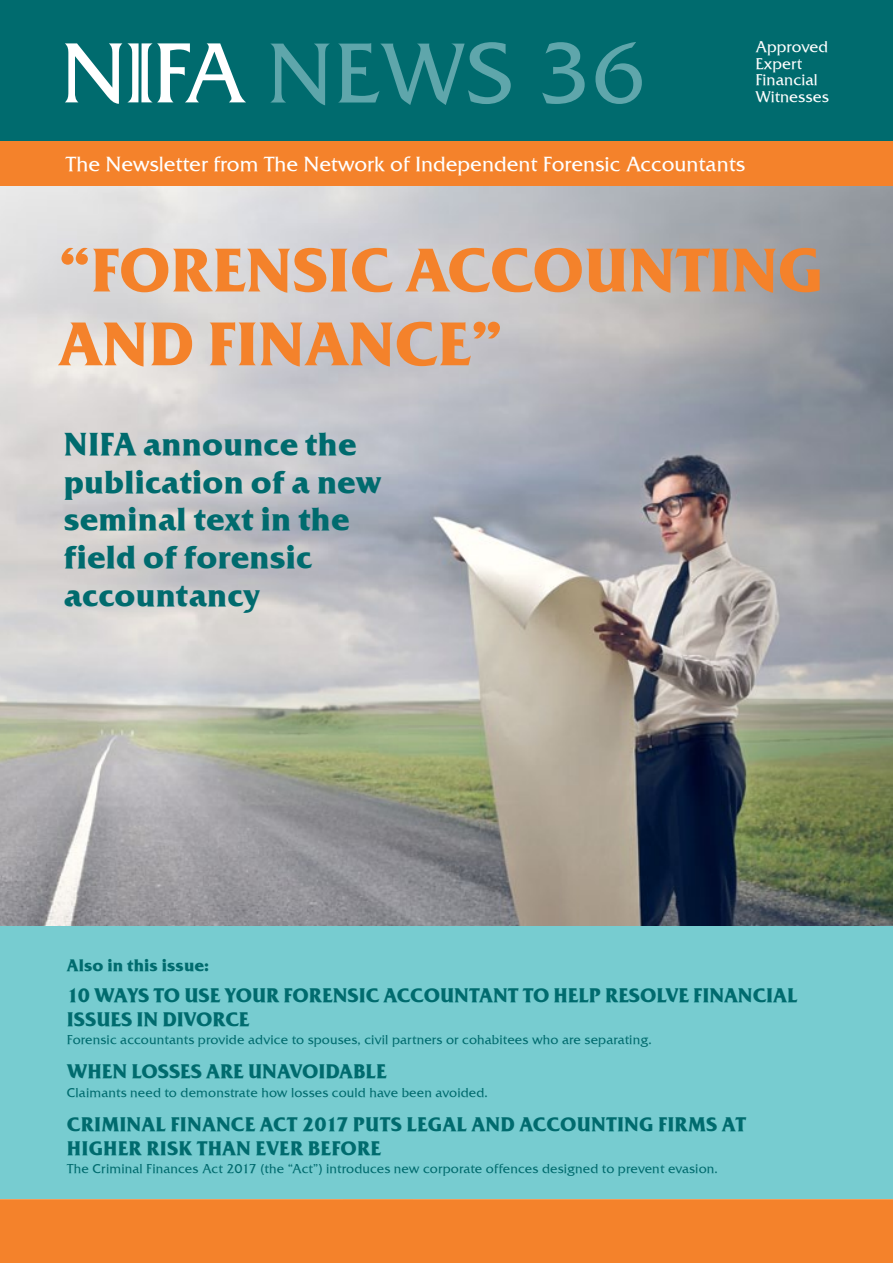
<style>
.page{position:relative;width:893px;height:1263px;background:#fff}
.page>*{position:absolute;margin:0;border:0;box-sizing:border-box;transform-origin:0 0}
.t1{font:84.75px "Friz Quadrata TT";letter-spacing:.005em;color:#5fa6ab}
.t2{font:61.5px/73.8px "Friz Quadrata TT Bold";color:#f4822b}
.t3{font:31.5px/37.8px "Friz Quadrata TT Bold";letter-spacing:.01em;color:#006b6e}
.t4{font:20.25px "Friz Quadrata TT";color:#fff}
.t5{font:19.5px/23.4px "Friz Quadrata TT Bold";color:#006b6e}
.t6{font:16.5px "Friz Quadrata TT Bold";letter-spacing:.01em;color:#006b6e}
.t7{font:15.3px "Friz Quadrata TT";letter-spacing:.005em;color:#fff}
.t8{font:12.75px "Friz Quadrata TT";letter-spacing:.01em;color:#006b6e}
</style>
<div class="page">
<img style="left:0;top:186px;width:893px;height:741px">
<div style="left:0;top:0;width:893px;height:150px;background:#006b6e"></div>
<div style="left:0;top:142px;width:893px;height:44px;background:#f4822b"></div>
<svg style="left:65px;top:43px;width:181px;height:61px"></svg>
<div style="left:0;top:1199px;width:893px;height:64px;background:#f4822b"></div>
<div style="left:0;top:927px;width:893px;height:272px;background:#77ccd0"></div>
<p class="t1" style="left:266px;top:21px;width:381px">NEWS 36</p>
<p class="t7" style="left:755px;top:38px;width:74px">Approved</p>
<p class="t7" style="left:755px;top:54px;width:48px">Expert</p>
<p class="t7" style="left:755px;top:71px;width:64px">Financial</p>
<p class="t7" style="left:755px;top:87px;width:75px">Witnesses</p>
<p class="t4" style="left:66px;top:152px;width:681px">The Newsletter from The Network of Independent Forensic Accountants</p>
<p class="t2" style="left:58px;top:233px;width:766px">“FORENSIC ACCOUNTING<br>AND FINANCE”</p>
<p class="t3" style="left:64px;top:425px;width:319px">NIFA announce the publication of a new seminal text in the field of forensic accountancy</p>
<p class="t6" style="left:67px;top:955px;width:144px">Also in this issue:</p>
<p class="t5" style="left:67px;top:984px;width:732px">10 WAYS TO USE YOUR FORENSIC ACCOUNTANT TO HELP RESOLVE FINANCIAL<br>ISSUES IN DIVORCE</p>
<p class="t8" style="left:67px;top:1032px;width:586px">Forensic accountants provide advice to spouses, civil partners or cohabitees who are separating.</p>
<p class="t5" style="left:67px;top:1060px;width:321px">WHEN LOSSES ARE UNAVOIDABLE</p>
<p class="t8" style="left:67px;top:1085px;width:422px">Claimants need to demonstrate how losses could have been avoided.</p>
<p class="t5" style="left:67px;top:1112px;width:681px">CRIMINAL FINANCE ACT 2017 PUTS LEGAL AND ACCOUNTING FIRMS AT<br>HIGHER RISK THAN EVER BEFORE</p>
<p class="t8" style="left:67px;top:1161px;width:652px">The Criminal Finances Act 2017 (the “Act”) introduces new corporate offences designed to prevent evasion.</p>
</div>
